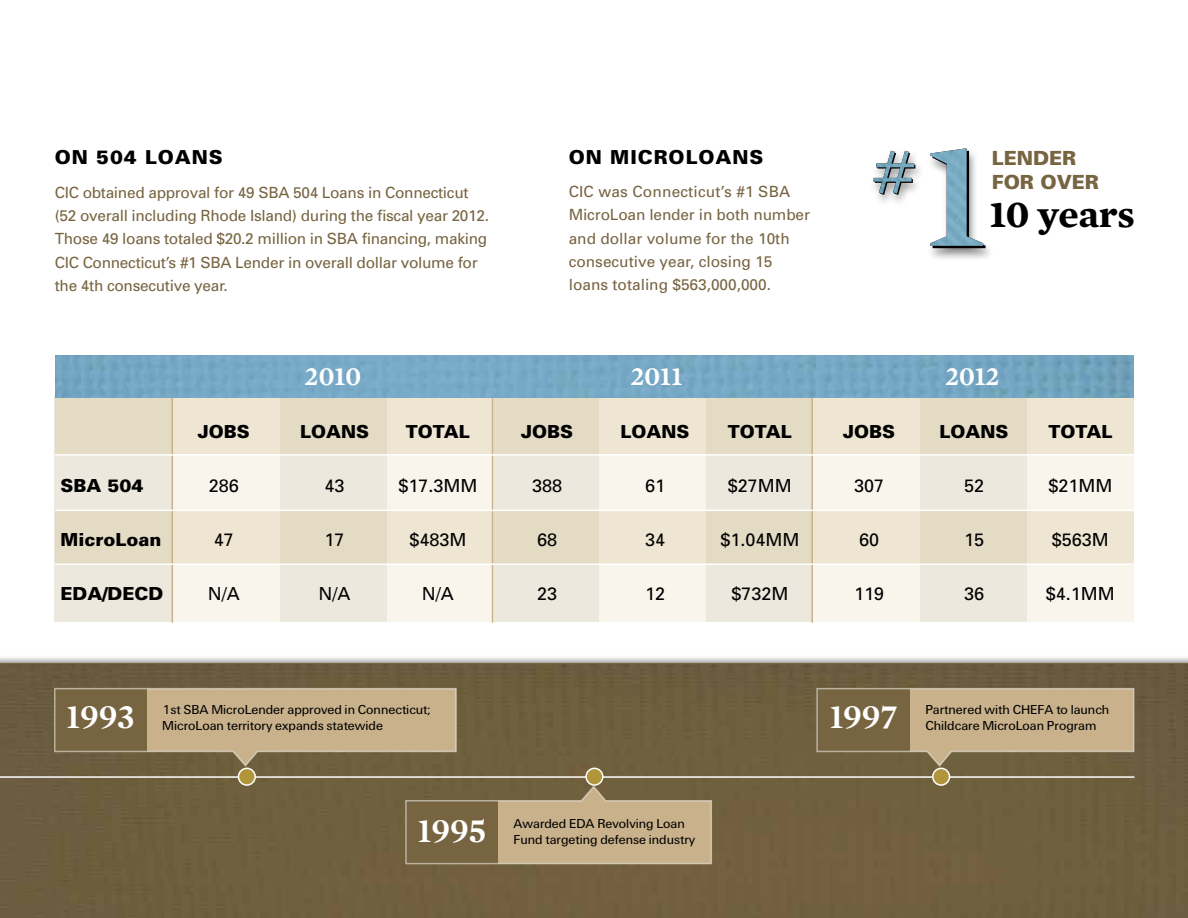
<style>
.page{position:relative;width:1188px;height:918px;background:#fff}
.page>*{position:absolute;margin:0;border:0;box-sizing:border-box;transform-origin:0 0}
.t1{font:700 39px "Mercury Text G4";color:#000}
.t2{font:700 35.1px "Mercury Display";color:#fff}
.t3{font:600 27px "Mercury Text G1";color:#fff}
.t4{font:900 19.5px/23.4px "Univers";color:#776441}
.t5{font:900 19.35px "Univers";letter-spacing:.05em;color:#000}
.t6{font:18px "Univers";color:#000}
.t7{font:900 18px "Univers";color:#000}
.t8{font:15.45px/23.1px "Univers";letter-spacing:-.02em;color:#776441}
.t9{font:15.45px/23.1px "Univers";color:#776441}
.t10{font:13.5px/16.2px "U55 Univers";color:#000}
</style>
<div class="page">
<div style="left:0;top:655px;width:1188px;height:263px;background:#000;opacity:.75"></div>
<div style="left:1px;top:665px;width:1187px;height:253px;background:#6f5f3e"></div>
<hr style="left:0;top:776px;width:1134px;height:2px;background:#fff">
<div style="left:238px;top:768px;width:17px;height:17px;background:#b1953a;border-radius:50%"></div>
<div style="left:238px;top:768px;width:18px;height:18px;border:2px solid #fff;border-radius:50%"></div>
<div style="left:586px;top:768px;width:17px;height:17px;background:#b1953a;border-radius:50%"></div>
<div style="left:585px;top:768px;width:19px;height:18px;border:2px solid #fff;border-radius:50%"></div>
<div style="left:933px;top:768px;width:17px;height:17px;background:#b1953a;border-radius:50%"></div>
<div style="left:932px;top:768px;width:18px;height:18px;border:2px solid #fff;border-radius:50%"></div>
<div style="left:55px;top:397px;width:117px;height:225px;background:#ece8dd"></div>
<div style="left:173px;top:397px;width:107px;height:225px;background:#f9f5ed"></div>
<div style="left:493px;top:397px;width:106px;height:225px;background:#ece8dd"></div>
<div style="left:813px;top:397px;width:107px;height:225px;background:#f9f5ed"></div>
<div style="left:280px;top:397px;width:107px;height:225px;background:#ece8dd"></div>
<div style="left:599px;top:397px;width:107px;height:225px;background:#f9f5ed"></div>
<div style="left:920px;top:397px;width:107px;height:225px;background:#ece8dd"></div>
<div style="left:387px;top:397px;width:106px;height:225px;background:#f9f5ed"></div>
<div style="left:706px;top:397px;width:107px;height:225px;background:#ece8dd"></div>
<div style="left:1027px;top:397px;width:106px;height:225px;background:#f9f5ed"></div>
<div style="left:55px;top:397px;width:1078px;height:57px;background:linear-gradient(to right,#e7dfc8,#eae2cd)"></div>
<div style="left:55px;top:511px;width:1078px;height:53px;background:linear-gradient(to right,#e7dfc8,#eae2cd)"></div>
<hr style="left:172px;top:355px;width:1px;height:268px;background:#c8b18b">
<hr style="left:492px;top:355px;width:1px;height:268px;background:#c8b18b">
<hr style="left:811px;top:355px;width:2px;height:268px;background:#c8b18b">
<hr style="left:55px;top:564px;width:1078px;height:1px;background:#fff">
<hr style="left:55px;top:510px;width:1078px;height:1px;background:#fff">
<hr style="left:55px;top:454px;width:1078px;height:2px;background:#fff">
<img style="left:55px;top:355px;width:1078px;height:42px">
<svg style="left:405px;top:784px;width:308px;height:81px"></svg>
<svg style="left:54px;top:687px;width:403px;height:81px"></svg>
<svg style="left:816px;top:687px;width:319px;height:81px"></svg>
<div style="left:926px;top:147px;width:68px;height:114px;background:#000;opacity:.5"></div>
<svg style="left:930px;top:148px;width:56px;height:100px"></svg>
<img style="left:930px;top:148px;width:53px;height:98px">
<div style="left:868px;top:149px;width:56px;height:58px;background:#000;opacity:.5"></div>
<svg style="left:874px;top:151px;width:41px;height:44px"></svg>
<img style="left:874px;top:151px;width:40px;height:43px">
<p class="t5" style="left:55px;top:145px;width:170px">ON 504 LOANS</p>
<p class="t8" style="left:55px;top:181px;width:436px">CIC obtained approval for 49 SBA 504 Loans in Connecticut (52 overall including Rhode Island) during the fiscal year 2012.<br>Those 49 loans totaled $20.2 million in SBA financing, making CIC Connecticut’s #1 SBA Lender in overall dollar volume for the 4th consecutive year.</p>
<p class="t5" style="left:569px;top:145px;width:196px">ON MICROLOANS</p>
<p class="t9" style="left:569px;top:180px;width:243px">CIC was Connecticut’s #1 SBA<br>MicroLoan lender in both number and dollar volume for the 10th consecutive year, closing 15 loans totaling $563,000,000.</p>
<p class="t4" style="left:992px;top:146px;width:109px">LENDER<br>FOR OVER</p>
<h1 class="t1" style="left:990px;top:190px;width:147px">10 years</h1>
<h3 class="t3" style="left:305px;top:359px;width:58px">2010</h3>
<h3 class="t3" style="left:631px;top:359px;width:53px">2011</h3>
<h3 class="t3" style="left:945px;top:359px;width:56px">2012</h3>
<p class="t7" style="left:198px;top:421px;width:53px">JOBS</p>
<p class="t7" style="left:300px;top:421px;width:70px">LOANS</p>
<p class="t7" style="left:406px;top:421px;width:65px">TOTAL</p>
<p class="t7" style="left:521px;top:421px;width:53px">JOBS</p>
<p class="t7" style="left:621px;top:421px;width:70px">LOANS</p>
<p class="t7" style="left:728px;top:421px;width:65px">TOTAL</p>
<p class="t7" style="left:843px;top:421px;width:53px">JOBS</p>
<p class="t7" style="left:940px;top:421px;width:70px">LOANS</p>
<p class="t7" style="left:1048px;top:421px;width:65px">TOTAL</p>
<p class="t7" style="left:61px;top:475px;width:84px">SBA 504</p>
<p class="t6" style="left:209px;top:475px;width:31px">286</p>
<p class="t6" style="left:325px;top:475px;width:21px">43</p>
<p class="t6" style="left:398px;top:475px;width:80px">$17.3MM</p>
<p class="t6" style="left:532px;top:475px;width:31px">388</p>
<p class="t6" style="left:645px;top:475px;width:21px">61</p>
<p class="t6" style="left:728px;top:475px;width:65px">$27MM</p>
<p class="t6" style="left:854px;top:475px;width:31px">307</p>
<p class="t6" style="left:964px;top:475px;width:21px">52</p>
<p class="t6" style="left:1048px;top:475px;width:65px">$21MM</p>
<p class="t7" style="left:61px;top:529px;width:102px">MicroLoan</p>
<p class="t6" style="left:214px;top:529px;width:21px">47</p>
<p class="t6" style="left:325px;top:529px;width:21px">17</p>
<p class="t6" style="left:409px;top:529px;width:58px">$483M</p>
<p class="t6" style="left:537px;top:529px;width:21px">68</p>
<p class="t6" style="left:645px;top:529px;width:21px">34</p>
<p class="t6" style="left:720px;top:529px;width:80px">$1.04MM</p>
<p class="t6" style="left:859px;top:529px;width:21px">60</p>
<p class="t6" style="left:964px;top:529px;width:21px">15</p>
<p class="t6" style="left:1052px;top:529px;width:58px">$563M</p>
<p class="t7" style="left:61px;top:583px;width:104px">EDA/DECD</p>
<p class="t6" style="left:208px;top:583px;width:33px">N/A</p>
<p class="t6" style="left:319px;top:583px;width:33px">N/A</p>
<p class="t6" style="left:422px;top:583px;width:33px">N/A</p>
<p class="t6" style="left:537px;top:583px;width:21px">23</p>
<p class="t6" style="left:645px;top:583px;width:21px">12</p>
<p class="t6" style="left:731px;top:583px;width:58px">$732M</p>
<p class="t6" style="left:854px;top:583px;width:31px">119</p>
<p class="t6" style="left:964px;top:583px;width:21px">36</p>
<p class="t6" style="left:1046px;top:583px;width:70px">$4.1MM</p>
<p class="t10" style="left:162px;top:701px;width:270px">1st SBA MicroLender approved in Connecticut;<br>MicroLoan territory expands statewide</p>
<p class="t10" style="left:925px;top:701px;width:185px">Partnered with CHEFA to launch<br>Childcare MicroLoan Program</p>
<h2 class="t2" style="left:67px;top:696px;width:70px">1993</h2>
<h2 class="t2" style="left:830px;top:696px;width:70px">1997</h2>
<h2 class="t2" style="left:418px;top:810px;width:70px">1995</h2>
<p class="t10" style="left:514px;top:815px;width:183px">Awarded EDA Revolving Loan<br>Fund targeting defense industry</p>
</div>
